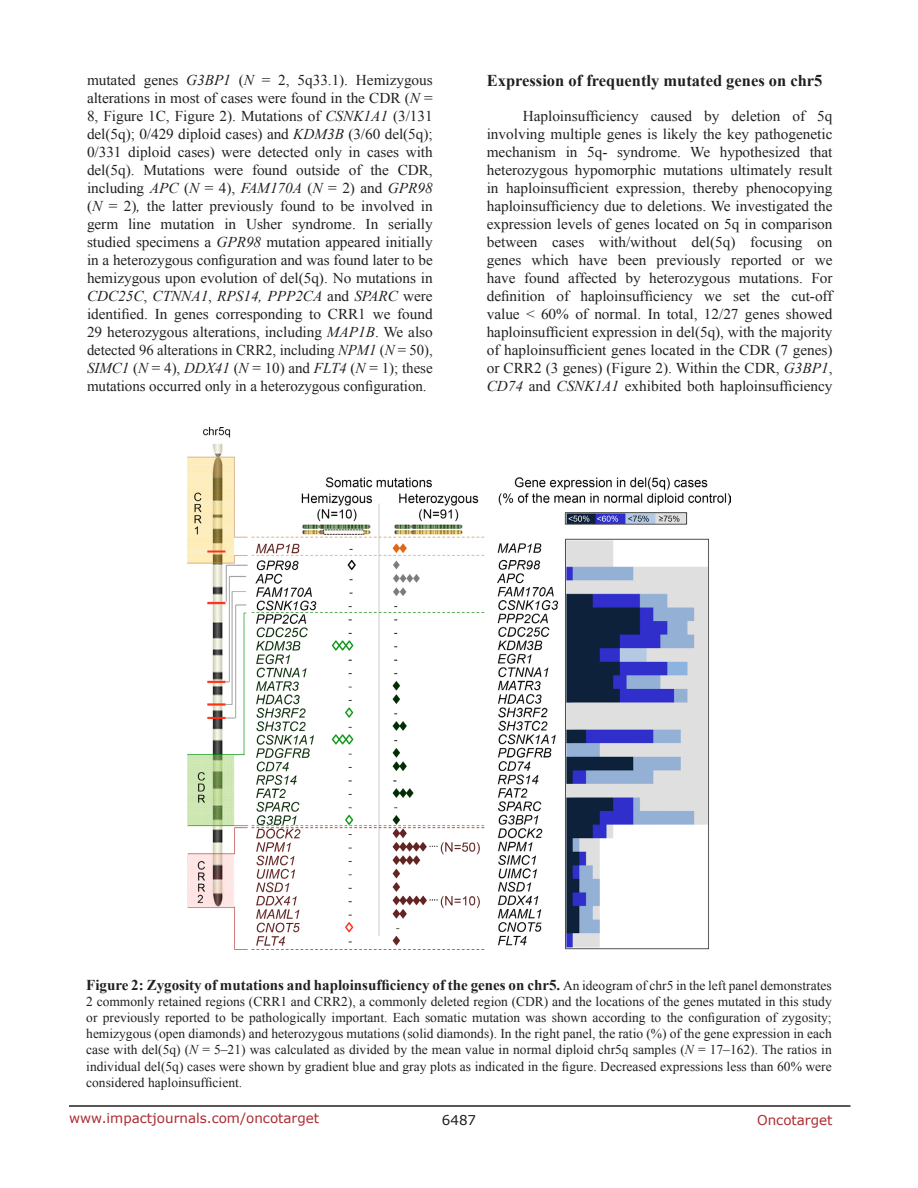
<style>
.page{position:relative;width:918px;height:1188px;background:#fff}
.page>*{position:absolute;margin:0;border:0;box-sizing:border-box;transform-origin:0 0}
.SubHeading_middle{font:700 16.5px "Times New Roman";color:#231f20}
.BodyText{font:15px/18px "Times New Roman";letter-spacing:-.005em;color:#231f20;text-align:justify}
.FigureText{font:700 15px "Times New Roman";color:#231f20}
.FigureText-2{font:13.5px/16.2px "Times New Roman";color:#231f20;text-align:justify}
.t1{font:13.5px "Verdana";color:#ac2b31}
.t2{font:13.5px "Verdana";color:#231f20}
.s1{font-style:italic}
.s2{font-weight:400;font-size:13.5px}
</style>
<div class="page">
<hr style="left:69px;top:1105px;width:781px;height:2px;background:#231f20">
<img style="left:187px;top:427px;width:544px;height:522px">
<p class="BodyText" style="left:87px;top:71px;width:347px">mutated genes <span class="s1">G3BP1</span> (<span class="s1">N</span> = 2, 5q33.1). Hemizygous alterations in most of cases were found in the CDR (<span class="s1">N</span> = 8, Figure 1C, Figure 2). Mutations of <span class="s1">CSNK1A1</span> (3/131 del(5q); 0/429 diploid cases) and <span class="s1">KDM3B</span> (3/60 del(5q); 0/331 diploid cases) were detected only in cases with del(5q). Mutations were found outside of the CDR, including <span class="s1">APC</span> (<span class="s1">N</span> = 4), <span class="s1">FAM170A</span> (<span class="s1">N</span> = 2) and <span class="s1">GPR98 </span>(<span class="s1">N</span> = 2)<span class="s1">,</span> the latter previously found to be involved in germ line mutation in Usher syndrome. In serially studied specimens a <span class="s1">GPR98</span> mutation appeared initially in a heterozygous configuration and was found later to be hemizygous upon evolution of del(5q). No mutations in <span class="s1">CDC25C</span>, <span class="s1">CTNNA1</span>, <span class="s1">RPS14, PPP2CA</span> and <span class="s1">SPARC</span> were identified. In genes corresponding to CRR1 we found 29 heterozygous alterations, including <span class="s1">MAP1B</span>. We also detected 96 alterations in CRR2, including <span class="s1">NPM1</span> (<span class="s1">N</span> = 50), <span class="s1">SIMC1</span> (<span class="s1">N</span> = 4), <span class="s1">DDX41</span> (<span class="s1">N</span> = 10) and <span class="s1">FLT4</span> (<span class="s1">N</span> = 1); these mutations occurred only in a heterozygous configuration.</p>
<p class="SubHeading_middle" style="left:487px;top:69px;width:337px">Expression of frequently mutated genes on chr5</p>
<p class="BodyText" style="left:487px;top:106px;width:347px;text-indent:36px">Haploinsufficiency caused by deletion of 5q involving multiple genes is likely the key pathogenetic mechanism in 5q- syndrome. We hypothesized that heterozygous hypomorphic mutations ultimately result in haploinsufficient expression, thereby phenocopying haploinsufficiency due to deletions. We investigated the expression levels of genes located on 5q in comparison between cases with/without del(5q) focusing on genes which have been previously reported or we have found affected by heterozygous mutations. For definition of haploinsufficiency we set the cut-off value &lt; 60% of normal. In total, 12/27 genes showed haploinsufficient expression in del(5q), with the majority of haploinsufficient genes located in the CDR (7 genes) or CRR2 (3 genes) (Figure 2). Within the CDR, <span class="s1">G3BP1</span>, <span class="s1">CD74</span> and <span class="s1">CSNK1A1</span> exhibited both haploinsufficiency</p>
<p class="FigureText" style="left:86px;top:974px;width:747px">Figure 2: Zygosity of mutations and haploinsufficiency of the genes on chr5. <span class="s2">An ideogram of chr5 in the left panel demonstrates</span></p>
<p class="FigureText-2" style="left:86px;top:993px;width:747px">2 commonly retained regions (CRR1 and CRR2), a commonly deleted region (CDR) and the locations of the genes mutated in this study or previously reported to be pathologically important. Each somatic mutation was shown according to the configuration of zygosity; hemizygous (open diamonds) and heterozygous mutations (solid diamonds). In the right panel, the ratio (%) of the gene expression in each case with del(5q) (<span class="s1">N</span> = 5–21) was calculated as divided by the mean value in normal diploid chr5q samples (<span class="s1">N</span> = 17–162). The ratios in individual del(5q) cases were shown by gradient blue and gray plots as indicated in the figure. Decreased expressions less than 60% were considered haploinsufficient.</p>
<p class="t1" style="left:69px;top:1109px;width:252px">www.impactjournals.com/oncotarget</p>
<p class="t2" style="left:442px;top:1111px;width:36px">6487</p>
<p class="t1" style="left:757px;top:1111px;width:77px">Oncotarget</p>
</div>
